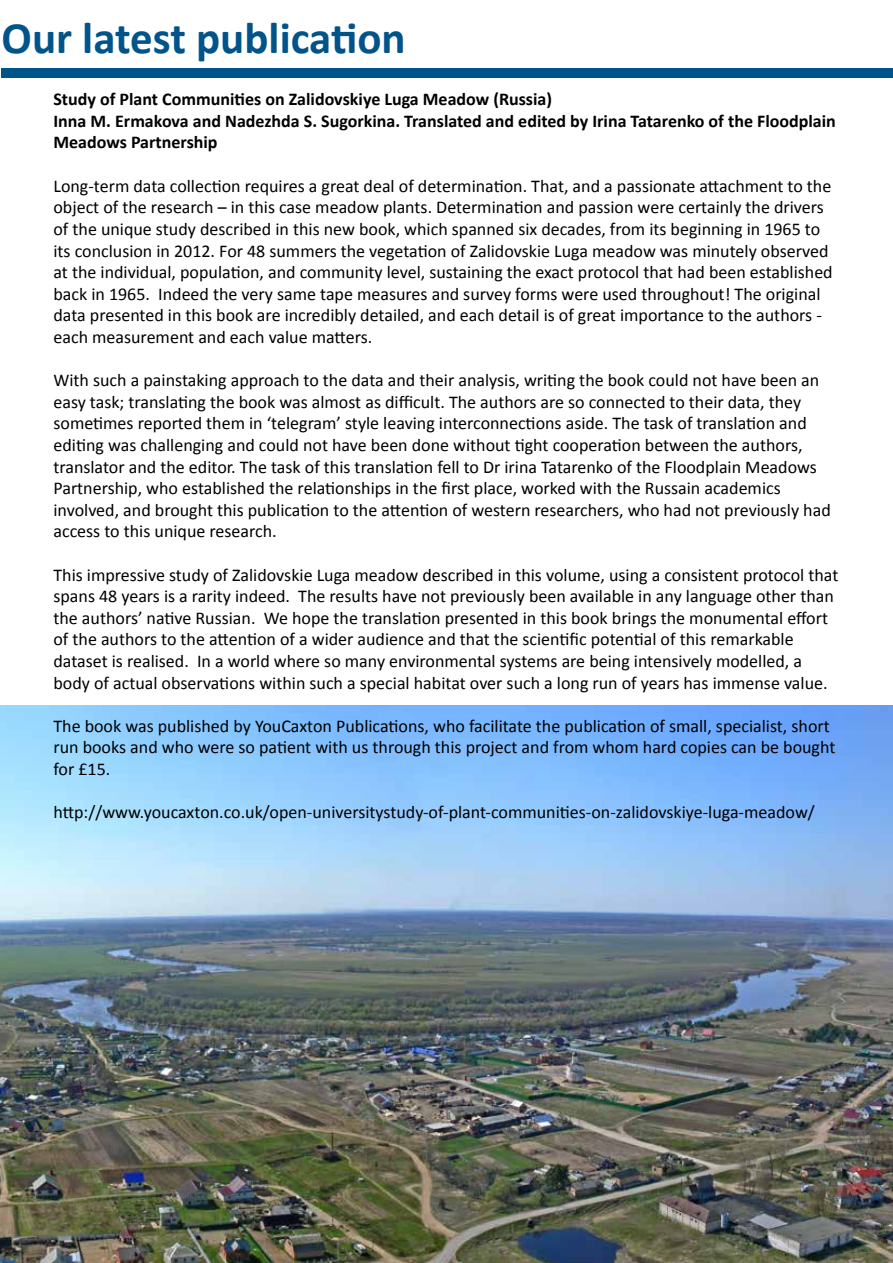
<style>
.page{position:relative;width:893px;height:1263px;background:#fff}
.page>*{position:absolute;margin:0;border:0;box-sizing:border-box;transform-origin:0 0}
.t1{font:700 45px "Calibri";color:#005489}
.t2{font:18px/21.6px "Calibri";color:#000}
.t3{font:700 18px/21.6px "Calibri";color:#000}
</style>
<div class="page">
<img style="left:0;top:706px;width:893px;height:557px">
<div style="left:2px;top:68px;width:891px;height:9px;background:#005489"></div>
<h1 class="t1" style="left:2px;top:9px;width:406px">Our latest publication</h1>
<p class="t3" style="left:53px;top:88px;width:784px">Study of Plant Communities on Zalidovskiye Luga Meadow (Russia)<br>Inna M. Ermakova and Nadezhda S. Sugorkina. Translated and edited by Irina Tatarenko of the Floodplain<br>Meadows Partnership</p>
<p class="t2" style="left:53px;top:175px;width:781px">Long-term data collection requires a great deal of determination. That, and a passionate attachment to the object of the research – in this case meadow plants. Determination and passion were certainly the drivers of the unique study described in this new book, which spanned six decades, from its beginning in 1965 to its conclusion in 2012. For 48 summers the vegetation of Zalidovskie Luga meadow was minutely observed at the individual, population, and community level, sustaining the exact protocol that had been established back in 1965. Indeed the very same tape measures and survey forms were used throughout! The original data presented in this book are incredibly detailed, and each detail is of great importance to the authors - each measurement and each value matters.</p>
<p class="t2" style="left:53px;top:369px;width:779px">With such a painstaking approach to the data and their analysis, writing the book could not have been an easy task; translating the book was almost as difficult. The authors are so connected to their data, they sometimes reported them in ‘telegram’ style leaving interconnections aside. The task of translation and editing was challenging and could not have been done without tight cooperation between the authors, translator and the editor. The task of this translation fell to Dr irina Tatarenko of the Floodplain Meadows Partnership, who established the relationships in the first place, worked with the Russain academics involved, and brought this publication to the attention of western researchers, who had not previously had access to this unique research.</p>
<p class="t2" style="left:53px;top:564px;width:786px">This impressive study of Zalidovskie Luga meadow described in this volume, using a consistent protocol that spans 48 years is a rarity indeed. The results have not previously been available in any language other than the authors’ native Russian. We hope the translation presented in this book brings the monumental effort of the authors to the attention of a wider audience and that the scientific potential of this remarkable dataset is realised. In a world where so many environmental systems are being intensively modelled, a body of actual observations within such a special habitat over such a long run of years has immense value.</p>
<p class="t2" style="left:53px;top:715px;width:783px">The book was published by YouCaxton Publications, who facilitate the publication of small, specialist, short run books and who were so patient with us through this project and from whom hard copies can be bought for £15.</p>
<p class="t2" style="left:53px;top:801px;width:763px">http://www.youcaxton.co.uk/open-universitystudy-of-plant-communities-on-zalidovskiye-luga-meadow/</p>
</div>
